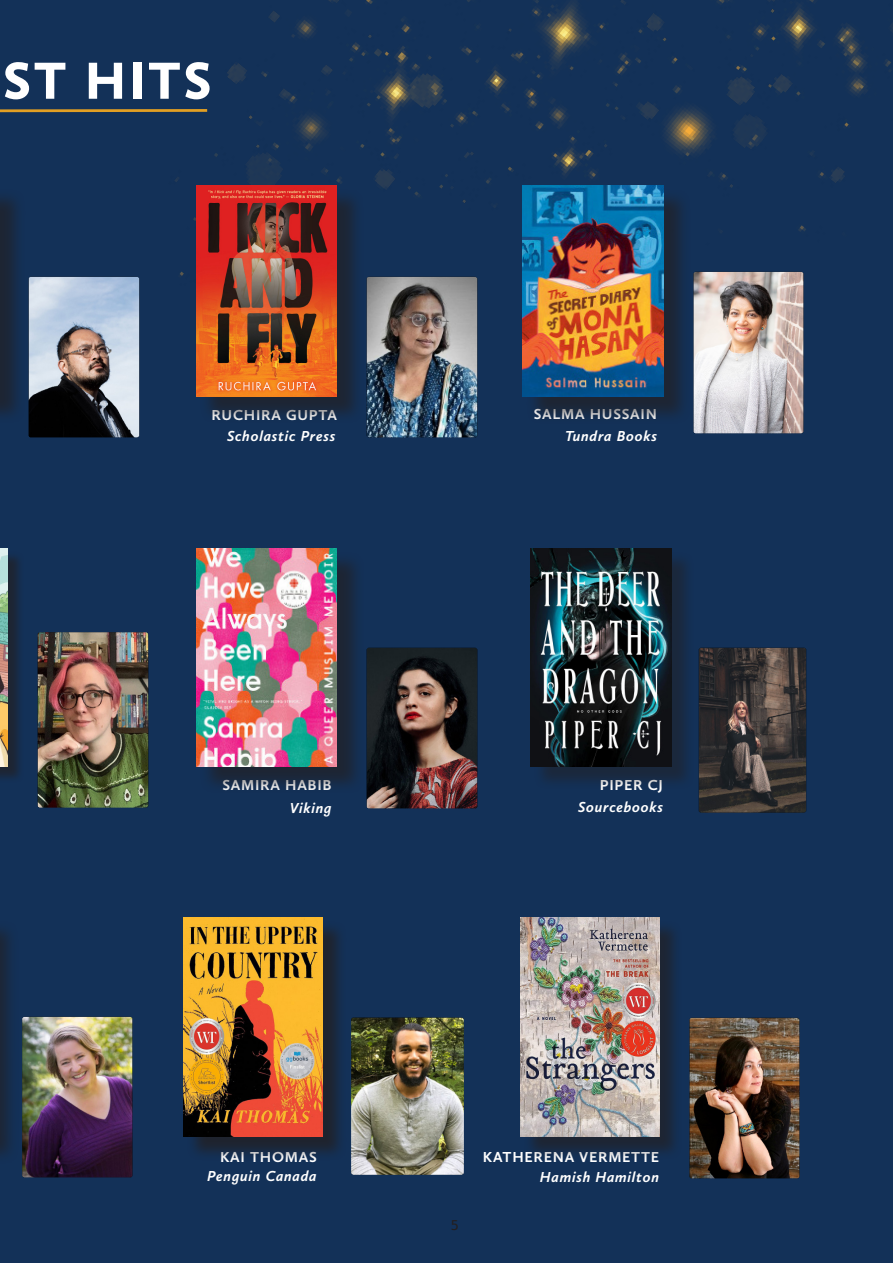
<style>
.page{position:relative;width:893px;height:1263px;background:#fff}
.page>*{position:absolute;margin:0;border:0;box-sizing:border-box;transform-origin:0 0}
.t1{font:900 54px "Calluna Sans";letter-spacing:.05em;color:#fff}
.t2{font:italic 700 15px "Calluna Sans";letter-spacing:.05em;color:#fff}
.t3{font:700 15px "Calluna Sans";letter-spacing:.05em;color:#fff}
.t4{font:13.5px "Hack";color:#231f20}
</style>
<div class="page">
<div style="left:285px;top:924px;width:608px;height:339px;background:#133158"></div>
<div style="left:0;top:924px;width:285px;height:339px;background:#133158"></div>
<div style="left:0;top:0;width:893px;height:924px;background:#133158"></div>
<img style="left:322px;top:1014px;width:171px;height:164px">
<hr style="left:0;top:109px;width:207px;height:3px;background:#e29f23">
<img style="left:8px;top:627px;width:170px;height:189px">
<div style="left:187px;top:921px;width:160px;height:240px;background:#231f20;opacity:.75"></div>
<img style="left:184px;top:918px;width:138px;height:219px">
<div style="left:0;top:551px;width:24px;height:232px;background:#231f20;opacity:.65"></div>
<img style="left:0;top:549px;width:8px;height:217px">
<div style="left:0;top:921px;width:19px;height:243px;background:#231f20;opacity:.65"></div>
<div style="left:200px;top:188px;width:163px;height:235px;background:#231f20;opacity:.65"></div>
<img style="left:197px;top:185px;width:140px;height:211px">
<div style="left:200px;top:552px;width:165px;height:242px;background:#231f20;opacity:.65"></div>
<img style="left:197px;top:549px;width:140px;height:217px">
<div style="left:526px;top:189px;width:165px;height:235px;background:#231f20;opacity:.65"></div>
<img style="left:523px;top:185px;width:140px;height:211px">
<div style="left:0;top:188px;width:26px;height:236px;background:#231f20;opacity:.65"></div>
<img style="left:0;top:272px;width:169px;height:173px">
<img style="left:337px;top:272px;width:170px;height:173px">
<img style="left:663px;top:268px;width:170px;height:173px">
<img style="left:337px;top:643px;width:170px;height:173px">
<img style="left:0;top:1012px;width:162px;height:174px">
<div style="left:523px;top:921px;width:159px;height:239px;background:#231f20;opacity:.65"></div>
<img style="left:520px;top:918px;width:139px;height:219px">
<img style="left:659px;top:1013px;width:170px;height:173px">
<div style="left:534px;top:552px;width:160px;height:237px;background:#231f20;opacity:.5"></div>
<img style="left:531px;top:549px;width:140px;height:217px">
<h1 class="t1" style="left:3px;top:47px;width:210px">ST HITS</h1>
<p class="t3" style="left:211px;top:405px;width:127px">RUCHIRA GUPTA</p>
<p class="t3" style="left:534px;top:405px;width:125px">SALMA HUSSAIN</p>
<p class="t2" style="left:227px;top:427px;width:110px">Scholastic Press</p>
<p class="t2" style="left:565px;top:427px;width:93px">Tundra Books</p>
<p class="t3" style="left:222px;top:775px;width:111px">SAMIRA HABIB</p>
<p class="t3" style="left:600px;top:775px;width:65px">PIPER CJ</p>
<p class="t2" style="left:290px;top:798px;width:43px">Viking</p>
<p class="t2" style="left:578px;top:798px;width:86px">Sourcebooks</p>
<p class="t3" style="left:220px;top:1148px;width:98px">KAI THOMAS</p>
<p class="t3" style="left:483px;top:1148px;width:178px">KATHERENA VERMETTE</p>
<p class="t2" style="left:207px;top:1167px;width:111px">Penguin Canada</p>
<p class="t2" style="left:540px;top:1168px;width:121px">Hamish Hamilton</p>
<p class="t4" style="left:451px;top:1216px;width:10px">5</p>
</div>
